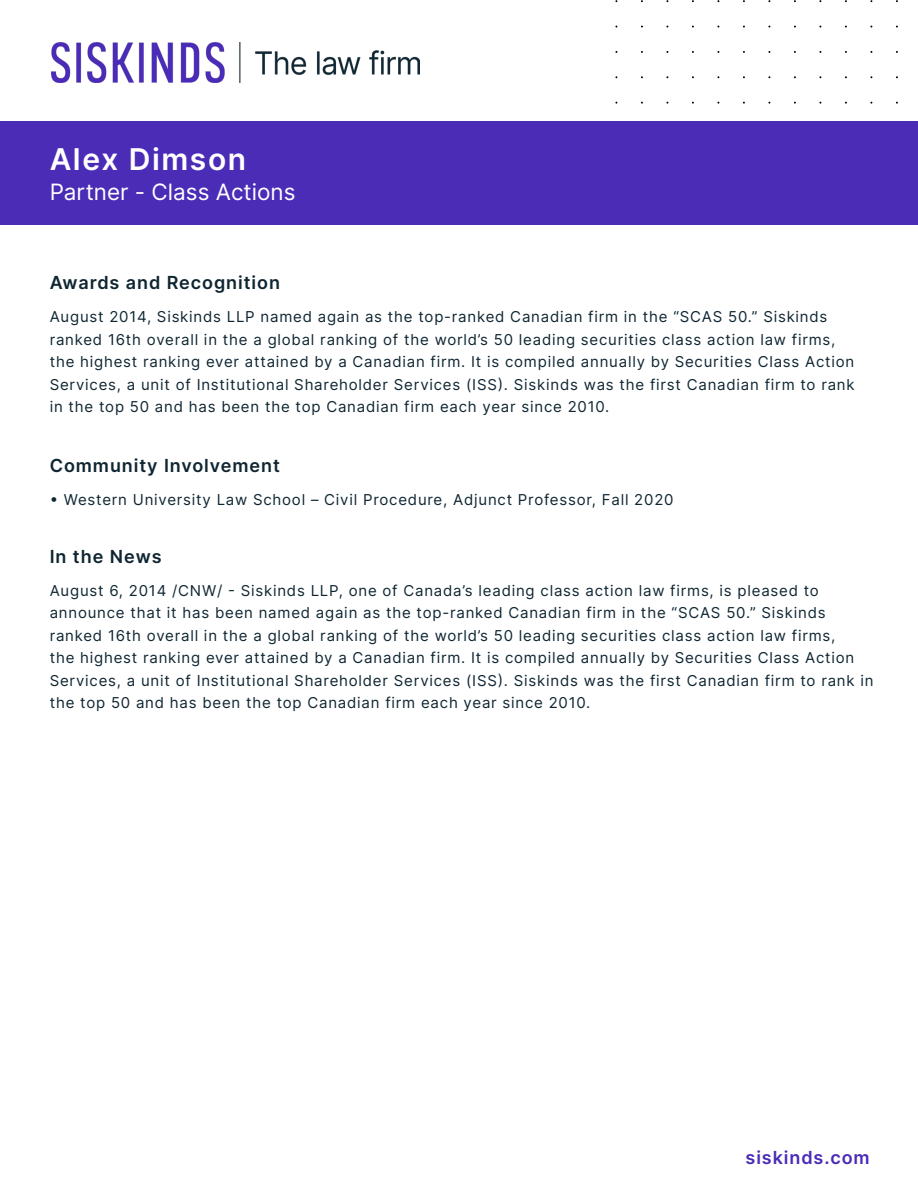
<style>
.page{position:relative;width:918px;height:1188px;background:#fff}
.page>*{position:absolute;margin:0;border:0;box-sizing:border-box;transform-origin:0 0}
.t1{font:600 30px "Inter";letter-spacing:.05em;color:#fff}
.t2{font:22.5px "Inter";color:#fff}
.Main_copy{font:600 18px "Inter";letter-spacing:.05em;color:#0f2632}
.t3{font:600 18px "Inter";letter-spacing:.05em;color:#4b2cb7}
.Main_copy-2{font:15px/22.5px "Inter";letter-spacing:.05em;color:#0f2632}
</style>
<div class="page">
<div style="left:0;top:121px;width:918px;height:104px;background:#4b2cb7"></div>
<img style="left:51px;top:43px;width:369px;height:39px">
<p class="t1" style="left:50px;top:137px;width:198px">Alex Dimson</p>
<p class="t2" style="left:50px;top:175px;width:247px">Partner - Class Actions</p>
<p class="Main_copy" style="left:50px;top:269px;width:232px">Awards and Recognition</p>
<p class="Main_copy-2" style="left:50px;top:305px;width:807px">August 2014, Siskinds LLP named again as the top-ranked Canadian firm in the “SCAS 50.” Siskinds ranked 16th overall in the a global ranking of the world’s 50 leading securities class action law firms, the highest ranking ever attained by a Canadian firm. It is compiled annually by Securities Class Action Services, a unit of Institutional Shareholder Services (ISS). Siskinds was the first Canadian firm to rank in the top 50 and has been the top Canadian firm each year since 2010.</p>
<p class="Main_copy" style="left:50px;top:452px;width:232px">Community Involvement</p>
<p class="Main_copy-2" style="left:50px;top:488px;width:625px">• Western University Law School – Civil Procedure, Adjunct Professor, Fall 2020</p>
<p class="Main_copy" style="left:50px;top:543px;width:113px">In the News</p>
<p class="Main_copy-2" style="left:50px;top:579px;width:825px">August 6, 2014 /CNW/ - Siskinds LLP, one of Canada’s leading class action law firms, is pleased to announce that it has been named again as the top-ranked Canadian firm in the “SCAS 50.” Siskinds ranked 16th overall in the a global ranking of the world’s 50 leading securities class action law firms,<br>the highest ranking ever attained by a Canadian firm. It is compiled annually by Securities Class Action Services, a unit of Institutional Shareholder Services (ISS). Siskinds was the first Canadian firm to rank in the top 50 and has been the top Canadian firm each year since 2010.</p>
<p class="t3" style="left:746px;top:1144px;width:126px">siskinds.com</p>
</div>
